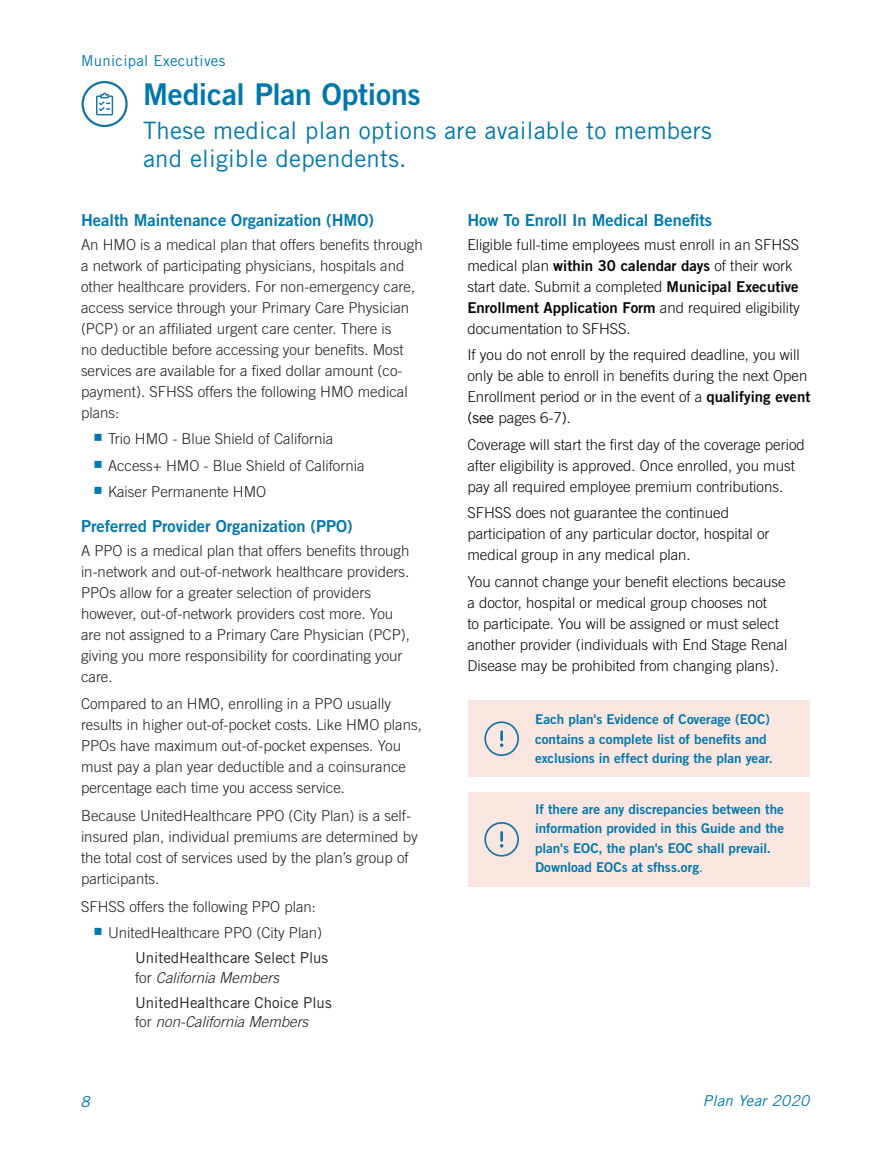
<style>
.page{position:relative;width:891px;height:1161px;background:#fff}
.page>*{position:absolute;margin:0;border:0;box-sizing:border-box;transform-origin:0 0}
.t1{font:30px "Trade Gothic Bold Two";letter-spacing:-.01em;color:#0078ae}
.t2{font:24px/28.8px "Trade Gothic";letter-spacing:.01em;color:#0078ae}
.t3{font:16.5px "Trade Gothic Bold Two";color:#0078ae}
.t4{font:300 15px/21px "Trade Gothic";color:#231f20}
.t5{font:300 15px/21px "Trade Gothic";color:#060808}
.t6{font:15px/19.5px "Trade Gothic";color:#231f20}
.t7{font:15px "Trade Gothic Bold Two";color:#060808}
.t8{font:15px "Trade Gothic";letter-spacing:.02em;color:#0078ae}
.t9{font:italic 15px "Trade Gothic";letter-spacing:.02em;color:#0078ae}
.t10{font:13.5px/19.5px "Trade Gothic Bold Two";letter-spacing:-.005em;color:#0078ae}
.s1{font-weight:300}
.s2{font-weight:300;font-style:italic}
.s3{font-family:"Trade Gothic Bold Two";font-weight:400}
.s4{font-family:"Trade Gothic";font-weight:300}
.s5{font-weight:400}
.s6{font-family:"Trade Gothic"}
</style>
<div class="page">
<svg style="left:96px;top:93px;width:17px;height:22px"></svg>
<div style="left:82px;top:81px;width:46px;height:46px;border:2px solid #1274a4;border-radius:50%"></div>
<div style="left:468px;top:700px;width:342px;height:77px;background:#fae6e0"></div>
<div style="left:468px;top:792px;width:342px;height:95px;background:#fae6e0"></div>
<svg style="left:500px;top:730px;width:3px;height:17px"></svg>
<div style="left:484px;top:721px;width:35px;height:35px;border:2px solid #1274a4;border-radius:50%"></div>
<svg style="left:500px;top:831px;width:3px;height:17px"></svg>
<div style="left:484px;top:822px;width:35px;height:35px;border:2px solid #1274a4;border-radius:50%"></div>
<p class="t8" style="left:81px;top:51px;width:146px">Municipal Executives</p>
<h1 class="t1" style="left:143px;top:76px;width:279px">Medical Plan Options</h1>
<h2 class="t2" style="left:143px;top:115px;width:570px">These medical plan options are available to members and eligible dependents.</h2>
<p class="t3" style="left:81px;top:210px;width:294px">Health Maintenance Organization (HMO)</p>
<p class="t4" style="left:81px;top:234px;width:343px">An HMO is a medical plan that offers benefits through a network of participating physicians, hospitals and other healthcare providers. For non-emergency care, access service through your Primary Care Physician (PCP) or an affiliated urgent care center. There is<br>no deductible before accessing your benefits. Most services are available for a fixed dollar amount (co&shy;payment). SFHSS offers the following HMO medical plans:</p>
<p class="t4" style="left:108px;top:426px;width:258px;line-height:26.4px">Trio HMO - Blue Shield of California<br>Access+ HMO - Blue Shield of California<br>Kaiser Permanente HMO</p>
<p class="t3" style="left:81px;top:516px;width:273px">Preferred Provider Organization (PPO)</p>
<p class="t4" style="left:81px;top:540px;width:331px">A PPO is a medical plan that offers benefits through in-network and out-of-network healthcare providers.<br>PPOs allow for a greater selection of providers however, out-of-network providers cost more. You are not assigned to a Primary Care Physician (PCP), giving you more responsibility for coordinating your care.</p>
<p class="t4" style="left:81px;top:693px;width:342px">Compared to an HMO, enrolling in a PPO usually results in higher out-of-pocket costs. Like HMO plans, PPOs have maximum out-of-pocket expenses. You must pay a plan year deductible and a coinsurance percentage each time you access service.</p>
<p class="t4" style="left:81px;top:804px;width:338px">Because UnitedHealthcare PPO (City Plan) is a self&shy;insured plan, individual premiums are determined by the total cost of services used by the plan’s group of participants.</p>
<p class="t4" style="left:108px;top:893px;width:216px;line-height:26.4px;text-indent:-27px">SFHSS offers the following PPO plan:<br>UnitedHealthcare PPO (City Plan)</p>
<p class="t6" style="left:135px;top:948px;width:195px">UnitedHealthcare Select Plus <span class="s1">for</span> <span class="s2">California Members</span></p>
<p class="t6" style="left:135px;top:992px;width:198px">UnitedHealthcare Choice Plus <span class="s1">for</span> <span class="s2">non-California Members</span></p>
<p class="t9" style="left:80px;top:1092px;width:11px">8</p>
<p class="t3" style="left:467px;top:210px;width:246px">How To Enroll In Medical Benefits</p>
<p class="t5" style="left:467px;top:234px;width:333px">Eligible full-time employees must enroll in an SFHSS medical plan <span class="s3">within 30 calendar days</span> of their work start date. Submit a completed <span class="s3">Municipal Executive</span></p>
<p class="t7" style="left:467px;top:298px;width:334px">Enrollment Application Form <span class="s4">and required eligibility</span></p>
<p class="t5" style="left:467px;top:315px;width:334px;line-height:26.4px">documentation to SFHSS.<br>If you do not enroll by the required deadline, you will</p>
<p class="t5" style="left:467px;top:365px;width:344px">only be able to enroll in benefits during the next Open<br>Enrollment period or in the event of a <span class="s3">qualifying event </span><span class="s5">(see</span> pages 6-7<span class="s5">)</span>.</p>
<p class="t5" style="left:467px;top:434px;width:339px">Coverage will start the first day of the coverage period after eligibility is approved. Once enrolled, you must pay all required employee premium contributions.</p>
<p class="t5" style="left:467px;top:502px;width:304px">SFHSS does not guarantee the continued participation of any particular doctor, hospital or medical group in any medical plan.</p>
<p class="t5" style="left:467px;top:571px;width:322px">You cannot change your benefit elections because a doctor, hospital or medical group chooses not<br>to participate. You will be assigned or must select another provider (individuals with End Stage Renal Disease may be prohibited from changing plans).</p>
<p class="t10" style="left:535px;top:709px;width:239px">Each plan's Evidence of Coverage (EOC) contains a complete list of benefits and exclusions in effect during the plan year.</p>
<p class="t10" style="left:535px;top:799px;width:250px">If there are any discrepancies between the information provided in this Guide and the plan's EOC, the plan's EOC shall prevail.<br>Download EOCs at sfhss.org<span class="s6">.</span></p>
<p class="t9" style="left:703px;top:1092px;width:108px">Plan Year 2020</p>
</div>
